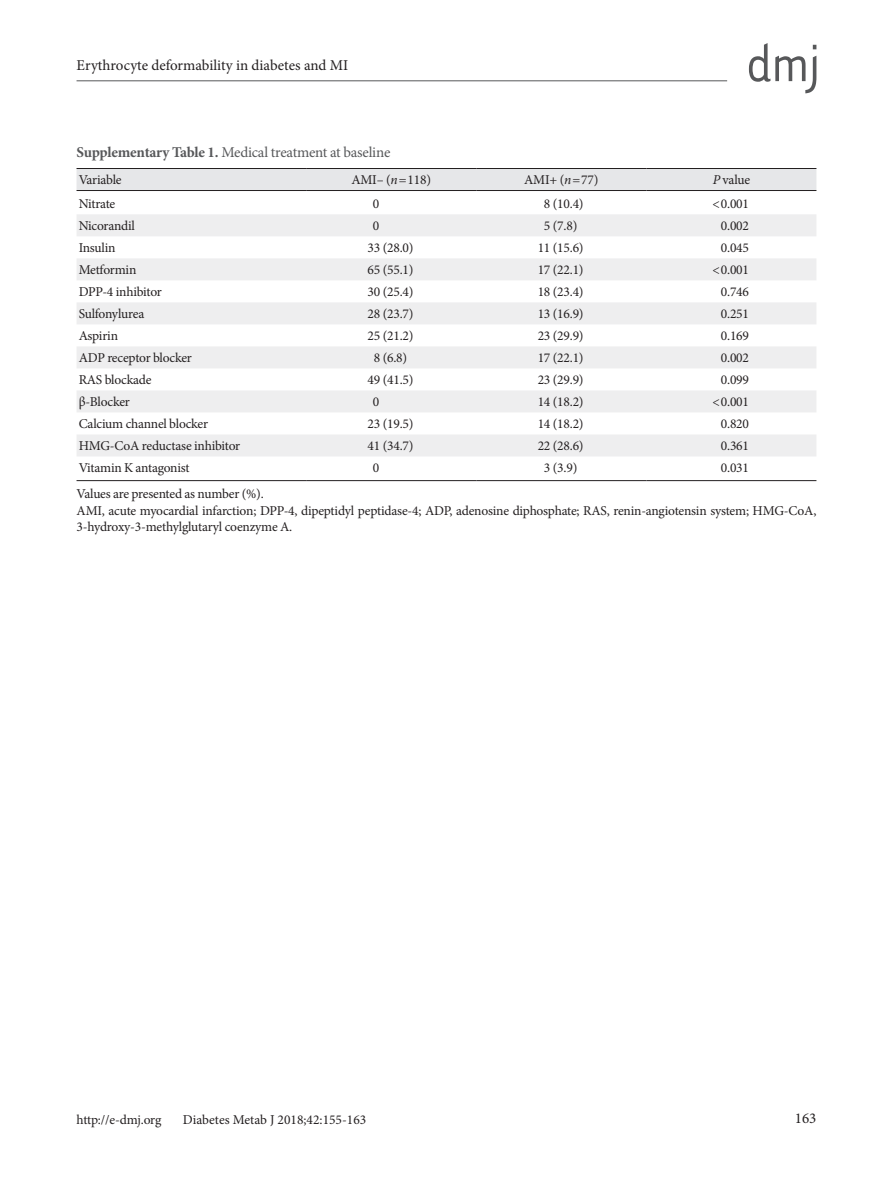
<style>
.page{position:relative;width:893px;height:1191px;background:#fff}
.page>*{position:absolute;margin:0;border:0;box-sizing:border-box;transform-origin:0 0}
.표제목그림{font:15px "Minion Pro";letter-spacing:-.015em;color:#57585a}
.t1{font:15px "Minion Pro";color:#231f20}
.표본문{font:13.5px/16.2px "Minion Pro";letter-spacing:-.015em;color:#231f20}
.s1{font-weight:700}
.s2{font-style:italic}
</style>
<div class="page">
<hr style="left:77px;top:80px;width:650px;height:1px;background:#57585a">
<svg style="left:749px;top:43px;width:67px;height:50px"></svg>
<div style="left:77px;top:169px;width:739px;height:21px;background:#e6e7e9"></div>
<svg style="left:77px;top:214px;width:739px;height:242px;fill:#eeeeef"></svg>
<hr style="left:77px;top:480px;width:229px;height:1px;background:#231f20">
<hr style="left:306px;top:480px;width:170px;height:1px;background:#231f20">
<hr style="left:476px;top:480px;width:170px;height:1px;background:#231f20">
<hr style="left:646px;top:480px;width:170px;height:1px;background:#231f20">
<hr style="left:77px;top:168px;width:229px;height:1px;background:#231f20">
<hr style="left:306px;top:168px;width:170px;height:1px;background:#231f20">
<hr style="left:476px;top:168px;width:170px;height:1px;background:#231f20">
<hr style="left:646px;top:168px;width:170px;height:1px;background:#231f20">
<hr style="left:77px;top:190px;width:229px;height:1px;background:#231f20">
<hr style="left:306px;top:190px;width:170px;height:1px;background:#231f20">
<hr style="left:476px;top:190px;width:170px;height:1px;background:#231f20">
<hr style="left:646px;top:190px;width:170px;height:1px;background:#231f20">
<p class="t1" style="left:77px;top:55px;width:273px">Erythrocyte deformability in diabetes and MI</p>
<p class="표제목그림" style="left:77px;top:142px;width:315px"><span class="s1">Supplementary Table 1.</span> Medical treatment at baseline</p>
<p class="표본문" style="left:79px;top:171px;width:45px">Variable</p>
<p class="표본문" style="left:351px;top:171px;width:81px">AMI– (<span class="s2">n</span>=118)</p>
<p class="표본문" style="left:524px;top:171px;width:76px">AMI+ (<span class="s2">n</span>=77)</p>
<p class="표본문" style="left:713px;top:171px;width:39px"><span class="s2">P</span> value</p>
<p class="표본문" style="left:79px;top:195px;width:38px">Nitrate</p>
<p class="표본문" style="left:373px;top:195px;width:8px">0</p>
<p class="표본문" style="left:544px;top:195px;width:41px">8 (10.4)</p>
<p class="표본문" style="left:712px;top:195px;width:38px">&lt;0.001</p>
<p class="표본문" style="left:79px;top:217px;width:58px">Nicorandil</p>
<p class="표본문" style="left:373px;top:217px;width:8px">0</p>
<p class="표본문" style="left:544px;top:217px;width:35px">5 (7.8)</p>
<p class="표본문" style="left:721px;top:217px;width:30px">0.002</p>
<p class="표본문" style="left:79px;top:239px;width:38px">Insulin</p>
<p class="표본문" style="left:368px;top:239px;width:47px">33 (28.0)</p>
<p class="표본문" style="left:538px;top:239px;width:47px">11 (15.6)</p>
<p class="표본문" style="left:721px;top:239px;width:30px">0.045</p>
<p class="표본문" style="left:79px;top:261px;width:59px">Metformin</p>
<p class="표본문" style="left:368px;top:261px;width:47px">65 (55.1)</p>
<p class="표본문" style="left:538px;top:261px;width:47px">17 (22.1)</p>
<p class="표본문" style="left:712px;top:261px;width:38px">&lt;0.001</p>
<p class="표본문" style="left:79px;top:283px;width:85px">DPP-4 inhibitor</p>
<p class="표본문" style="left:368px;top:283px;width:47px">30 (25.4)</p>
<p class="표본문" style="left:538px;top:283px;width:47px">18 (23.4)</p>
<p class="표본문" style="left:721px;top:283px;width:30px">0.746</p>
<p class="표본문" style="left:79px;top:305px;width:67px">Sulfonylurea</p>
<p class="표본문" style="left:368px;top:305px;width:47px">28 (23.7)</p>
<p class="표본문" style="left:538px;top:305px;width:47px">13 (16.9)</p>
<p class="표본문" style="left:721px;top:305px;width:30px">0.251</p>
<p class="표본문" style="left:79px;top:327px;width:41px">Aspirin</p>
<p class="표본문" style="left:368px;top:327px;width:47px">25 (21.2)</p>
<p class="표본문" style="left:538px;top:327px;width:47px">23 (29.9)</p>
<p class="표본문" style="left:721px;top:327px;width:30px">0.169</p>
<p class="표본문" style="left:79px;top:349px;width:115px">ADP receptor blocker</p>
<p class="표본문" style="left:374px;top:349px;width:35px">8 (6.8)</p>
<p class="표본문" style="left:538px;top:349px;width:47px">17 (22.1)</p>
<p class="표본문" style="left:721px;top:349px;width:30px">0.002</p>
<p class="표본문" style="left:79px;top:371px;width:74px">RAS blockade</p>
<p class="표본문" style="left:368px;top:371px;width:47px">49 (41.5)</p>
<p class="표본문" style="left:538px;top:371px;width:47px">23 (29.9)</p>
<p class="표본문" style="left:721px;top:371px;width:30px">0.099</p>
<p class="표본문" style="left:79px;top:393px;width:53px">β-Blocker</p>
<p class="표본문" style="left:373px;top:393px;width:8px">0</p>
<p class="표본문" style="left:538px;top:393px;width:47px">14 (18.2)</p>
<p class="표본문" style="left:712px;top:393px;width:38px">&lt;0.001</p>
<p class="표본문" style="left:79px;top:415px;width:131px">Calcium channel blocker</p>
<p class="표본문" style="left:368px;top:415px;width:47px">23 (19.5)</p>
<p class="표본문" style="left:538px;top:415px;width:47px">14 (18.2)</p>
<p class="표본문" style="left:721px;top:415px;width:30px">0.820</p>
<p class="표본문" style="left:79px;top:437px;width:163px">HMG-CoA reductase inhibitor</p>
<p class="표본문" style="left:368px;top:437px;width:47px">41 (34.7)</p>
<p class="표본문" style="left:538px;top:437px;width:47px">22 (28.6)</p>
<p class="표본문" style="left:721px;top:437px;width:30px">0.361</p>
<p class="표본문" style="left:79px;top:459px;width:113px">Vitamin K antagonist</p>
<p class="표본문" style="left:373px;top:459px;width:8px">0</p>
<p class="표본문" style="left:544px;top:459px;width:35px">3 (3.9)</p>
<p class="표본문" style="left:721px;top:459px;width:30px">0.031</p>
<p class="표본문" style="left:77px;top:486px;width:189px">Values are presented as number (%).</p>
<p class="표본문" style="left:77px;top:502px;width:741px">AMI, acute myocardial infarction; DPP-4, dipeptidyl peptidase-4; ADP, adenosine diphosphate; RAS, renin-angiotensin system; HMG-CoA,<br>3-hydroxy-3-methylglutaryl coenzyme A.</p>
<p class="표본문" style="left:77px;top:1111px;width:86px">http://e-dmj.org</p>
<p class="표본문" style="left:183px;top:1111px;width:185px">Diabetes Metab J 2018;42:155-163</p>
<p class="t1" style="left:795px;top:1107px;width:23px">163</p>
</div>
